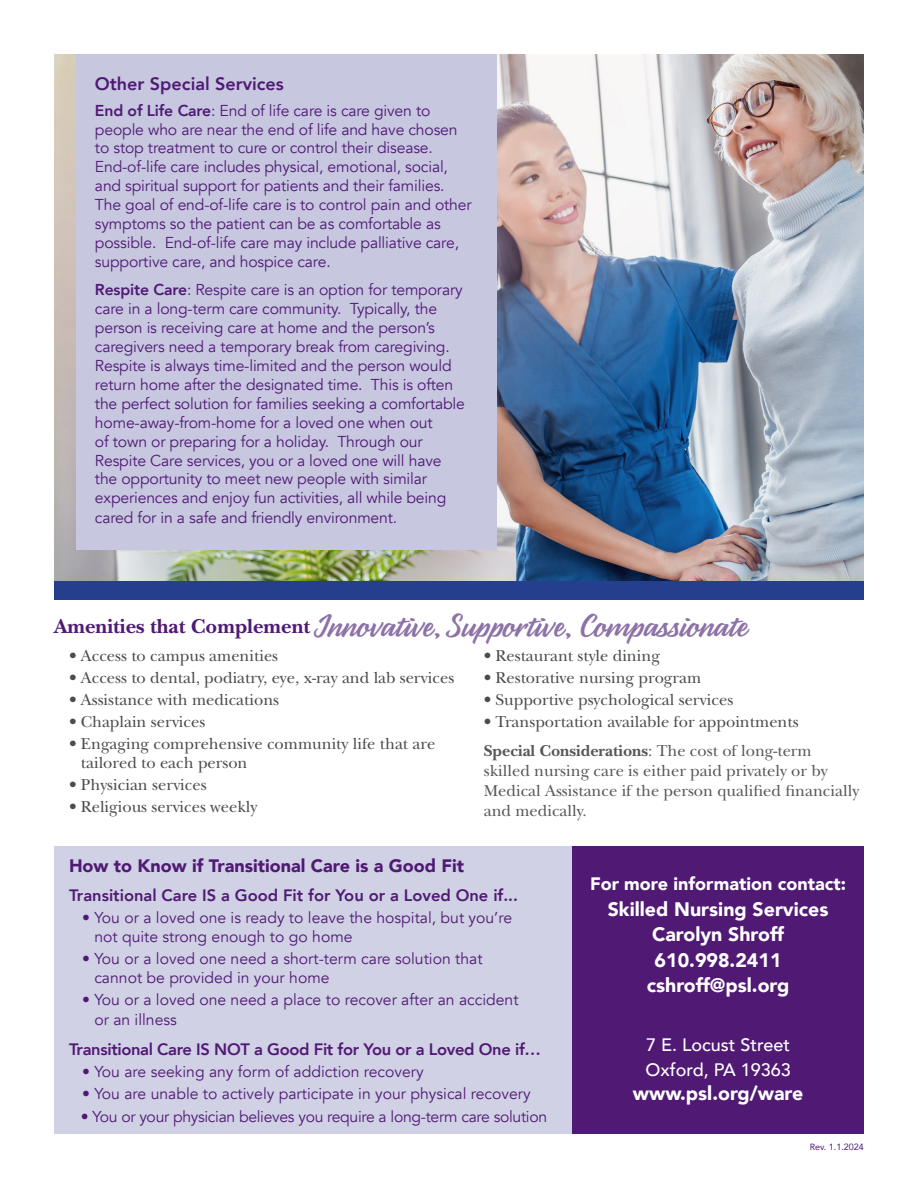
<style>
.page{position:relative;width:918px;height:1188px;background:#fff}
.page>*{position:absolute;margin:0;border:0;box-sizing:border-box;transform-origin:0 0}
.t1{font:36px "Parsley Script OT";color:#8c72a7}
.t2{font:700 21px "New Baskerville Std";color:#501a74}
.t3{font:900 19.5px/25.5px "Avenir";color:#fff;text-align:center}
.t4{font:900 18px "Avenir";color:#501a74}
.t5{font:500 18px "Avenir";color:#fff}
.t6{font:900 18px "Avenir";color:#fff}
.t7{font:800 18px "Avenir";color:#501a74}
.t8{font:16.5px/19.8px "New Baskerville Std";color:#4b4c4d}
.t9{font:16.5px/19.8px "New Baskerville Std";color:#57585a}
.t10{font:800 16.5px "Avenir";letter-spacing:-.02em;color:#501a74}
.t11{font:800 16.5px "Avenir";color:#501a74}
.t12{font:15.75px/19px "Avenir";letter-spacing:-.01em;color:#501a74}
.t13{font:9px "Avenir";color:#501a74}
.s1{font-weight:800}
.s2{font-weight:700}
</style>
<div class="page">
<div style="left:54px;top:846px;width:526px;height:288px;background:#d1d1e5"></div>
<div style="left:572px;top:846px;width:292px;height:288px;background:#501a74"></div>
<img style="left:54px;top:54px;width:810px;height:528px">
<div style="left:76px;top:54px;width:421px;height:496px;background:#c7c7e0"></div>
<div style="left:54px;top:582px;width:810px;height:18px;background:#253f8e"></div>
<p class="t7" style="left:95px;top:70px;width:190px">Other Special Services</p>
<p class="t12" style="left:95px;top:101px;width:378px"><span class="s1">End of Life Care</span>: End of life care is care given to people who are near the end of life and have chosen to stop treatment to cure or control their disease.<br>End-of-life care includes physical, emotional, social, and spiritual support for patients and their families.<br>The goal of end-of-life care is to control pain and other symptoms so the patient can be as comfortable as possible. End-of-life care may include palliative care, supportive care, and hospice care.</p>
<p class="t12" style="left:95px;top:281px;width:372px"><span class="s1">Respite Care</span>: Respite care is an option for temporary care in a long-term care community. Typically, the person is receiving care at home and the person’s caregivers need a temporary break from caregiving.<br>Respite is always time-limited and the person would return home after the designated time. This is often the perfect solution for families seeking a comfortable home-away-from-home for a loved one when out<br>of town or preparing for a holiday. Through our Respite Care services, you or a loved one will have the opportunity to meet new people with similar experiences and enjoy fun activities, all while being cared for in a safe and friendly environment.</p>
<p class="t1" style="left:318px;top:608px;width:430px">Innovative, Supportive, Compassionate</p>
<p class="t2" style="left:54px;top:613px;width:258px">Amenities that Complement</p>
<p class="t8" style="left:69px;top:646px;width:211px">• Access to campus amenities</p>
<p class="t8" style="left:69px;top:668px;width:387px">• Access to dental, podiatry, eye, x-ray and lab services</p>
<p class="t8" style="left:69px;top:690px;width:212px">• Assistance with medications</p>
<p class="t8" style="left:69px;top:712px;width:138px">• Chaplain services</p>
<p class="t8" style="left:81px;top:734px;width:356px;text-indent:-12px">• Engaging comprehensive community life that are tailored to each person</p>
<p class="t8" style="left:69px;top:775px;width:139px">• Physician services</p>
<p class="t8" style="left:69px;top:797px;width:190px">• Religious services weekly</p>
<p class="t8" style="left:484px;top:646px;width:178px">• Restaurant style dining</p>
<p class="t8" style="left:484px;top:668px;width:219px">• Restorative nursing program</p>
<p class="t8" style="left:484px;top:690px;width:251px">• Supportive psychological services</p>
<p class="t8" style="left:484px;top:712px;width:316px">• Transportation available for appointments</p>
<p class="t9" style="left:484px;top:741px;width:377px"><span class="s2">Special Considerations</span>: The cost of long-term skilled nursing care is either paid privately or by Medical Assistance if the person qualified financially and medically.</p>
<p class="t4" style="left:69px;top:850px;width:397px">How to Know if Transitional Care is a Good Fit</p>
<p class="t11" style="left:69px;top:882px;width:451px">Transitional Care IS a Good Fit for You or a Loved One if...</p>
<p class="t12" style="left:94px;top:909px;width:419px;text-indent:-12px">• You or a loved one is ready to leave the hospital, but you’re not quite strong enough to go home</p>
<p class="t12" style="left:94px;top:950px;width:390px;text-indent:-12px">• You or a loved one need a short-term care solution that cannot be provided in your home</p>
<p class="t12" style="left:94px;top:990px;width:426px;line-height:19.8px;text-indent:-12px">• You or a loved one need a place to recover after an accident or an illness</p>
<p class="t10" style="left:69px;top:1036px;width:474px">Transitional Care IS NOT a Good Fit for You or a Loved One if…</p>
<p class="t12" style="left:82px;top:1062px;width:343px">• You are seeking any form of addiction recovery</p>
<p class="t12" style="left:82px;top:1084px;width:450px">• You are unable to actively participate in your physical recovery</p>
<p class="t12" style="left:81px;top:1107px;width:468px">• You or your physician believes you require a long-term care solution</p>
<p class="t6" style="left:590px;top:869px;width:258px">For more information contact:</p>
<p class="t3" style="left:608px;top:896px;width:222px">Skilled Nursing Services<br>Carolyn Shroff</p>
<p class="t3" style="left:647px;top:947px;width:144px">610.998.2411 cshroff@psl.org</p>
<p class="t5" style="left:646px;top:1029px;width:146px">7 E. Locust Street</p>
<p class="t5" style="left:645px;top:1055px;width:147px">Oxford, PA 19363</p>
<p class="t3" style="left:633px;top:1080px;width:172px">www.psl.org/ware</p>
<p class="t13" style="left:810px;top:1139px;width:56px">Rev. 1.1.2024</p>
</div>
